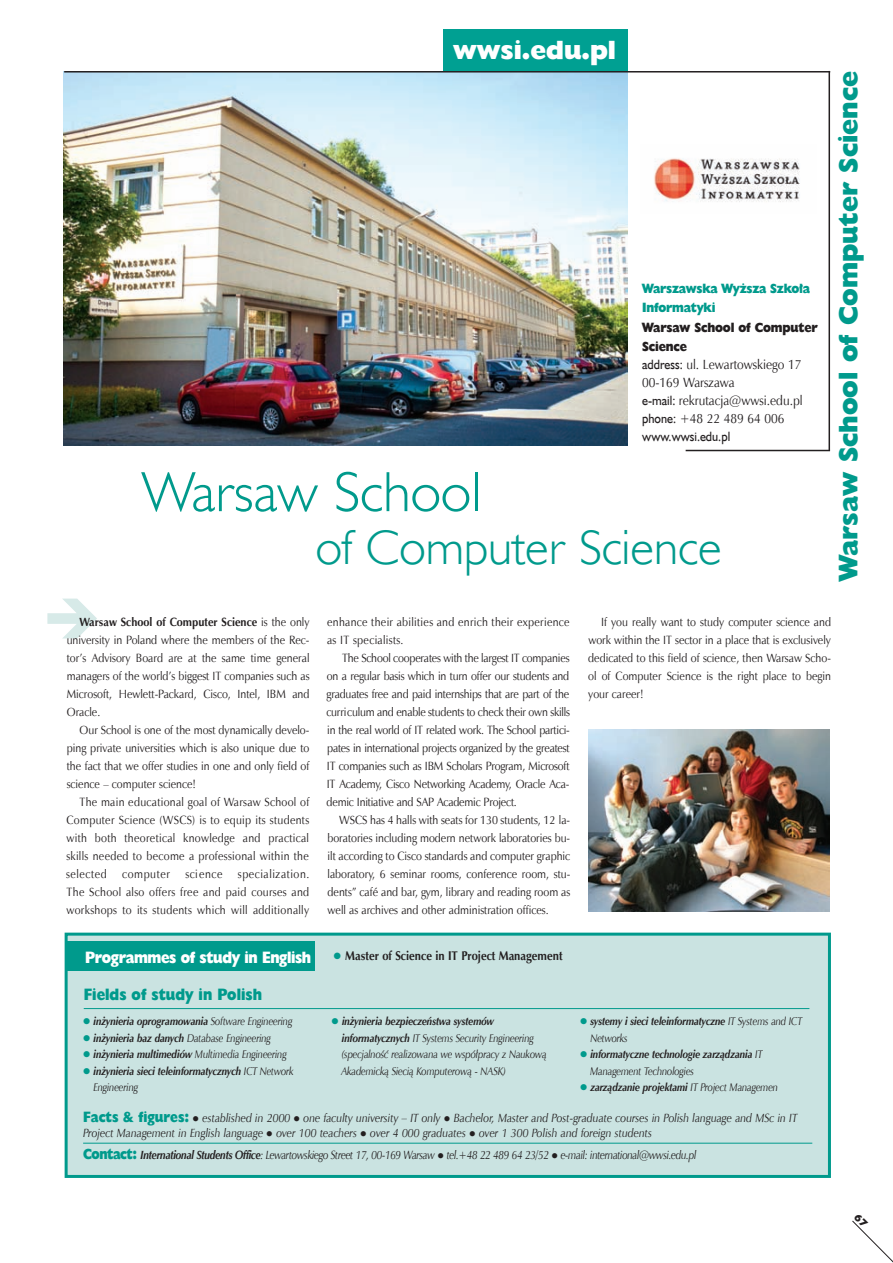
<style>
.page{position:relative;width:893px;height:1263px;background:#fff}
.page>*{position:absolute;margin:0;border:0;box-sizing:border-box;transform-origin:0 0}
.t1{font:57px "Humanst 521 Lt EU";color:#009a8c}
.t2{font:49.5px "Humanst 521 Lt EU";color:#009a8c}
.t3{font:27px "Humanst 521 X Bd EU";color:#009a8c}
.t4{font:26.4px "Humanst 521 X Bd EU";color:#fff}
.t5{font:16.5px "Humanst 521 X Bd EU";letter-spacing:-.025em;color:#fff;scale:.87 1}
.t6{font:16.5px "Humanst 521 X Bd EU";color:#009a8c;scale:.87 1}
.t7{font:13.5px/18px "Zapf Humnst EU";color:#231f20;scale:.9 1}
.t8{font:13.5px/19.5px "Humanst 521 X Bd EU";letter-spacing:-.02em;color:#009a8c;scale:.9 1}
.t9{font:13.5px/19.5px "Humanst 521 X Bd EU";letter-spacing:-.015em;color:#231f20;scale:.9 1}
.t10{font:13.5px "Humanst 521 EU";color:#231f20;scale:.9 1}
.t11{font:700 12.75px "Zapf Humnst EU";color:#231f20;scale:.87 1}
.t12{font:12px/18px "Zapf Humnst EU";color:#231f20;text-align:justify;scale:.9 1}
.t13{font:italic 12px/15px "Zapf Humnst EU";color:#231f20;scale:.9 1}
.t14{font:italic 12px "Zapf Humnst EU";letter-spacing:-.035em;color:#231f20;scale:.85 1}
.t15{font:12px/18px "Zapf Humnst EU";letter-spacing:.025em;color:#231f20;scale:.9 1}
.t16{font:12px "Zapf Humnst EU";letter-spacing:.05em;color:#231f20;scale:.9 1}
.t17{font:italic 700 11.25px/16.5px "Zapf Humnst EU";letter-spacing:-.015em;color:#231f20;scale:.87 1}
.t18{font:italic 11.25px/16.5px "Zapf Humnst EU";letter-spacing:-.015em;color:#231f20;scale:.87 1}
.s1{font-family:"Humanst 521 EU"}
.s2{font-weight:700}
.s3{color:#009a8c}
.s4{font-weight:400}
.s5{font-family:"Humanst 521 X Bd EU";font-style:normal;font-size:15px;color:#009a8c}
</style>
<div class="page">
<img style="left:64px;top:73px;width:563px;height:372px">
<div style="left:444px;top:30px;width:184px;height:41px;background:#00a092"></div>
<img style="left:654px;top:158px;width:146px;height:44px">
<hr style="left:64px;top:71px;width:766px;height:2px;background:#231f20">
<hr style="left:828px;top:71px;width:2px;height:379px;background:#231f20">
<hr style="left:686px;top:450px;width:144px;height:1px;background:#231f20">
<div style="left:68px;top:936px;width:760px;height:239px;background:#cae3e1"></div>
<div style="left:65px;top:933px;width:766px;height:245px;border:3px solid #009a8c"></div>
<hr style="left:83px;top:1143px;width:729px;height:1px;background:#009a8c">
<hr style="left:84px;top:1008px;width:725px;height:1px;background:#009a8c">
<div style="left:65px;top:941px;width:249px;height:29px;background:#009a8c"></div>
<img style="left:589px;top:729px;width:240px;height:182px">
<svg style="left:852px;top:1220px;width:41px;height:43px"></svg>
<h3 class="t4" style="left:453px;top:33px;width:164px">wwsi.edu.pl</h3>
<p class="t8" style="left:642px;top:278px;width:188px">Warszawska Wyższa Szkoła<br>Informatyki</p>
<p class="t9" style="left:642px;top:317px;width:197px">Warsaw School of Computer<br>Science</p>
<p class="t7" style="left:642px;top:356px;width:180px"><span class="s1">address:</span> ul. Lewartowskiego 17<br>00-169 Warszawa<br><span class="s1">e-mail:</span> rekrutacja@wwsi.edu.pl <span class="s1">phone:</span> +48 22 489 64 006</p>
<p class="t10" style="left:642px;top:428px;width:99px">www.wwsi.edu.pl</p>
<h1 class="t1" style="left:142px;top:457px;width:341px">Warsaw School</h1>
<h2 class="t2" style="left:316px;top:516px;width:407px">of Computer Science</h2>
<h3 class="t3" style="left:831px;top:581px;width:511px;rotate:-90deg">Warsaw School of Computer Science</h3>
<p class="t12" style="left:67px;top:613px;width:271px;text-indent:13px"><span class="s2">Warsaw School of Computer Science</span> is the only university in Poland where the members of the Rec&shy;tor’s Advisory Board are at the same time general managers of the world’s biggest IT companies such as Microsoft, Hewlett-Packard, Cisco, Intel, IBM and Oracle.</p>
<p class="t12" style="left:67px;top:721px;width:271px;text-indent:13px">Our School is one of the most dynamically develo&shy;ping private universities which is also unique due to the fact that we offer studies in one and only field of science – computer science!</p>
<p class="t12" style="left:66px;top:793px;width:272px;text-indent:13px">The main educational goal of Warsaw School of Computer Science (WSCS) is to equip its students with both theoretical knowledge and practical skills needed to become a professional within the selected</p>
<p class="t12" style="left:66px;top:865px;width:271px;text-indent:171px">specialization.<br>The School also offers free and paid courses and workshops to its students which will additionally</p>
<p class="t16" style="left:122px;top:867px;width:54px">computer</p>
<p class="t16" style="left:185px;top:867px;width:43px">science</p>
<h3 class="t5" style="left:85px;top:947px;width:261px">Programmes of study in English</h3>
<h3 class="t6" style="left:84px;top:984px;width:206px">Fields of study in Polish</h3>
<p class="t15" style="left:327px;top:613px;width:271px">enhance their abilities and enrich their experience as IT specialists.</p>
<p class="t12" style="left:326px;top:649px;width:272px;text-indent:16px">The School cooperates with the largest IT companies on a regular basis which in turn offer our students and graduates free and paid internships that are part of the curriculum and enable students to check their own skills in the real world of IT related work. The School partici&shy;pates in international projects organized by the greatest IT companies such as IBM Scholars Program, Microsoft IT Academy, Cisco Networking Academy, Oracle Aca&shy;demic Initiative and SAP Academic Project.</p>
<p class="t12" style="left:327px;top:811px;width:271px;text-indent:12px">WSCS has 4 halls with seats for 130 students, 12 la&shy;boratories including modern network laboratories bu&shy;ilt according to Cisco standards and computer graphic laboratory, 6 seminar rooms, conference room, stu&shy;dents” café and bar, gym, library and reading room as well as archives and other administration offices.</p>
<p class="t11" style="left:333px;top:948px;width:265px"><span class="s3">●</span> Master of Science in IT Project Management</p>
<p class="t12" style="left:588px;top:613px;width:271px;text-indent:13px">If you really want to study computer science and work within the IT sector in a place that is exclusively dedicated to this field of science, then Warsaw Scho&shy;ol of Computer Science is the right place to begin your career!</p>
<p class="t18" style="left:342px;top:1013px;width:237px;text-indent:-10px"><span class="s3">●</span> <span class="s2">inżynieria bezpieczeństwa systemów informatycznych</span> IT Systems Security Engineering (specjalność realizowana we współpracy z Naukową Akademicką Siecią Komputerową - NASK)</p>
<p class="t17" style="left:590px;top:1013px;width:245px;text-indent:-11px"><span class="s3">●</span> systemy i sieci teleinformatyczne <span class="s4">IT Systems and ICT<br>Networks</span></p>
<p class="t17" style="left:83px;top:1013px;width:242px"><span class="s3">●</span> inżynieria oprogramowania <span class="s4">Software Engineering</span></p>
<p class="t17" style="left:83px;top:1030px;width:218px"><span class="s3">●</span> inżynieria baz danych <span class="s4">Database Engineering</span></p>
<p class="t17" style="left:83px;top:1046px;width:236px"><span class="s3">●</span> inżynieria multimediów <span class="s4">Multimedia Engineering</span></p>
<p class="t17" style="left:93px;top:1063px;width:232px;text-indent:-11px"><span class="s3">●</span> inżynieria sieci teleinformatycznych <span class="s4">ICT Network<br>Engineering</span></p>
<p class="t17" style="left:590px;top:1046px;width:199px;text-indent:-11px"><span class="s3">●</span> informatyczne technologie zarządzania <span class="s4">IT<br>Management Technologies</span></p>
<p class="t17" style="left:580px;top:1079px;width:230px"><span class="s3">●</span> zarządzanie projektami <span class="s4">IT Project Managemen</span></p>
<p class="t13" style="left:83px;top:1110px;width:795px"><span class="s5">Facts &amp; figures:</span> ● established in 2000 ● one faculty university – IT only ● Bachelor, Master and Post-graduate courses in Polish language and MSc in IT<br>Project Management in English language ● over 100 teachers ● over 4 000 graduates ● over 1 300 Polish and foreign students</p>
<p class="t14" style="left:83px;top:1147px;width:723px"><span class="s5">Contact:</span> <span class="s2">International Students Office</span>: Lewartowskiego Street 17, 00-169 Warsaw ● tel.+48 22 489 64 23/52 ● e-mail: international@wwsi.edu.pl</p>
</div>
